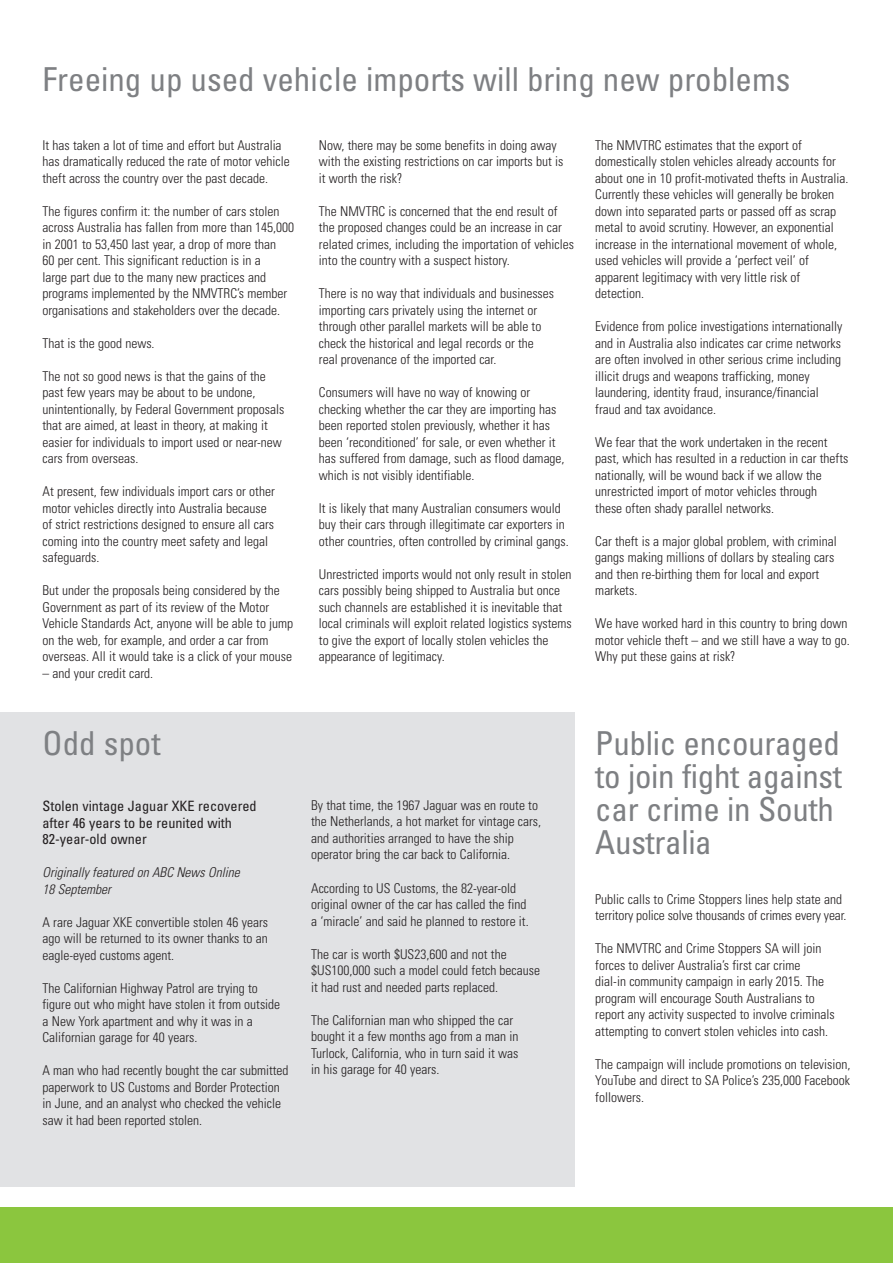
<style>
.page{position:relative;width:893px;height:1263px;background:#fff}
.page>*{position:absolute;margin:0;border:0;box-sizing:border-box;transform-origin:0 0}
.Article_Heading{font:condensed 33px/33px "Univers";letter-spacing:-.01em;color:#7e8083}
.Level_Two_Heading{font:condensed 14.25px/16.5px "Univers";color:#231f20}
.Body_Text{font:300 condensed 13.5px/16.5px "Univers";color:#231f20}
.Body_Text-2{font:italic 300 condensed 13.5px/16.5px "Univers";color:#231f20}
</style>
<div class="page">
<div style="left:0;top:1208px;width:893px;height:55px;background:#8bc63e"></div>
<div style="left:0;top:712px;width:574px;height:475px;background:#e1e2e4"></div>
<p class="Article_Heading" style="left:43px;top:62px;width:750px">Freeing up used vehicle imports will bring new problems</p>
<p class="Body_Text" style="left:43px;top:136px;width:249px">It has taken a lot of time and effort but Australia has dramatically reduced the rate of motor vehicle theft across the country over the past decade.</p>
<p class="Body_Text" style="left:43px;top:202px;width:253px">The figures confirm it: the number of cars stolen across Australia has fallen from more than 145,000 in 2001 to 53,450 last year, a drop of more than<br>60 per cent. This significant reduction is in a<br>large part due to the many new practices and programs implemented by the NMVTRC’s member organisations and stakeholders over the decade.</p>
<p class="Body_Text" style="left:43px;top:334px;width:114px">That is the good news.</p>
<p class="Body_Text" style="left:43px;top:367px;width:243px">The not so good news is that the gains of the past few years may be about to be undone, unintentionally, by Federal Government proposals that are aimed, at least in theory, at making it easier for individuals to import used or near-new cars from overseas.</p>
<p class="Body_Text" style="left:43px;top:483px;width:234px">At present, few individuals import cars or other motor vehicles directly into Australia because of strict restrictions designed to ensure all cars coming into the country meet safety and legal safeguards.</p>
<p class="Body_Text" style="left:43px;top:582px;width:252px">But under the proposals being considered by the Government as part of its review of the Motor Vehicle Standards Act, anyone will be able to jump on the web, for example, and order a car from overseas. All it would take is a click of your mouse</p>
<p class="Body_Text" style="left:43px;top:664px;width:112px">– and your credit card.</p>
<p class="Body_Text" style="left:319px;top:136px;width:246px">Now, there may be some benefits in doing away with the existing restrictions on car imports but is it worth the risk?</p>
<p class="Body_Text" style="left:319px;top:202px;width:257px">The NMVTRC is concerned that the end result of the proposed changes could be an increase in car related crimes, including the importation of vehicles into the country with a suspect history.</p>
<p class="Body_Text" style="left:319px;top:285px;width:237px">There is no way that individuals and businesses importing cars privately using the internet or through other parallel markets will be able to check the historical and legal records or the real provenance of the imported car.</p>
<p class="Body_Text" style="left:319px;top:384px;width:247px">Consumers will have no way of knowing or checking whether the car they are importing has been reported stolen previously, whether it has been ‘reconditioned’ for sale, or even whether it has suffered from damage, such as flood damage, which is not visibly identifiable.</p>
<p class="Body_Text" style="left:319px;top:499px;width:251px">It is likely that many Australian consumers would buy their cars through illegitimate car exporters in other countries, often controlled by criminal gangs.</p>
<p class="Body_Text" style="left:319px;top:565px;width:254px">Unrestricted imports would not only result in stolen cars possibly being shipped to Australia but once such channels are established it is inevitable that local criminals will exploit related logistics systems to give the export of locally stolen vehicles the appearance of legitimacy.</p>
<p class="Article_Heading" style="left:43px;top:725px;width:120px">Odd spot</p>
<p class="Level_Two_Heading" style="left:43px;top:797px;width:216px">Stolen vintage Jaguar XKE recovered after 46 years to be reunited with<br>82-year-old owner</p>
<p class="Body_Text-2" style="left:43px;top:864px;width:199px">Originally featured on ABC News Online<br>18 September</p>
<p class="Body_Text" style="left:43px;top:913px;width:227px;text-align:justify">A rare Jaguar XKE convertible stolen 46 years ago will be returned to its owner thanks to an eagle-eyed customs agent.</p>
<p class="Body_Text" style="left:43px;top:979px;width:239px">The Californian Highway Patrol are trying to figure out who might have stolen it from outside a New York apartment and why it was in a Californian garage for 40 years.</p>
<p class="Body_Text" style="left:43px;top:1062px;width:248px">A man who had recently bought the car submitted paperwork to US Customs and Border Protection in June, and an analyst who checked the vehicle saw it had been reported stolen.</p>
<p class="Body_Text" style="left:311px;top:797px;width:231px">By that time, the 1967 Jaguar was en route to the Netherlands, a hot market for vintage cars, and authorities arranged to have the ship operator bring the car back to California.</p>
<p class="Body_Text" style="left:311px;top:879px;width:219px">According to US Customs, the 82-year-old original owner of the car has called the find a ‘miracle’ and said he planned to restore it.</p>
<p class="Body_Text" style="left:311px;top:945px;width:230px">The car is worth $US23,600 and not the $US100,000 such a model could fetch because it had rust and needed parts replaced.</p>
<p class="Body_Text" style="left:311px;top:1011px;width:209px">The Californian man who shipped the car bought it a few months ago from a man in Turlock, California, who in turn said it was in his garage for 40 years.</p>
<p class="Body_Text" style="left:595px;top:136px;width:255px">The NMVTRC estimates that the export of domestically stolen vehicles already accounts for about one in 10 profit-motivated thefts in Australia.<br>Currently these vehicles will generally be broken down into separated parts or passed off as scrap metal to avoid scrutiny. However, an exponential increase in the international movement of whole, used vehicles will provide a ‘perfect veil’ of apparent legitimacy with very little risk of detection.</p>
<p class="Body_Text" style="left:595px;top:318px;width:249px">Evidence from police investigations internationally and in Australia also indicates car crime networks are often involved in other serious crime including illicit drugs and weapons trafficking, money laundering, identity fraud, insurance/financial fraud and tax avoidance.</p>
<p class="Body_Text" style="left:595px;top:433px;width:255px">We fear that the work undertaken in the recent past, which has resulted in a reduction in car thefts nationally, will be wound back if we allow the unrestricted import of motor vehicles through<br>these often shady parallel networks.</p>
<p class="Body_Text" style="left:595px;top:532px;width:243px">Car theft is a major global problem, with criminal gangs making millions of dollars by stealing cars and then re-birthing them for local and export markets.</p>
<p class="Body_Text" style="left:595px;top:615px;width:256px">We have worked hard in this country to bring down motor vehicle theft – and we still have a way to go.<br>Why put these gains at risk?</p>
<p class="Article_Heading" style="left:595px;top:725px;width:248px">Public encouraged to join fight against car crime in South<br>Australia</p>
<p class="Body_Text" style="left:595px;top:890px;width:253px">Public calls to Crime Stoppers lines help state and territory police solve thousands of crimes every year.</p>
<p class="Body_Text" style="left:595px;top:940px;width:241px">The NMVTRC and Crime Stoppers SA will join forces to deliver Australia’s first car crime<br>dial-in community campaign in early 2015. The program will encourage South Australians to report any activity suspected to involve criminals attempting to convert stolen vehicles into cash.</p>
<p class="Body_Text" style="left:595px;top:1055px;width:257px;text-align:justify">The campaign will include promotions on television, YouTube and direct to SA Police’s 235,000 Facebook followers.</p>
</div>
